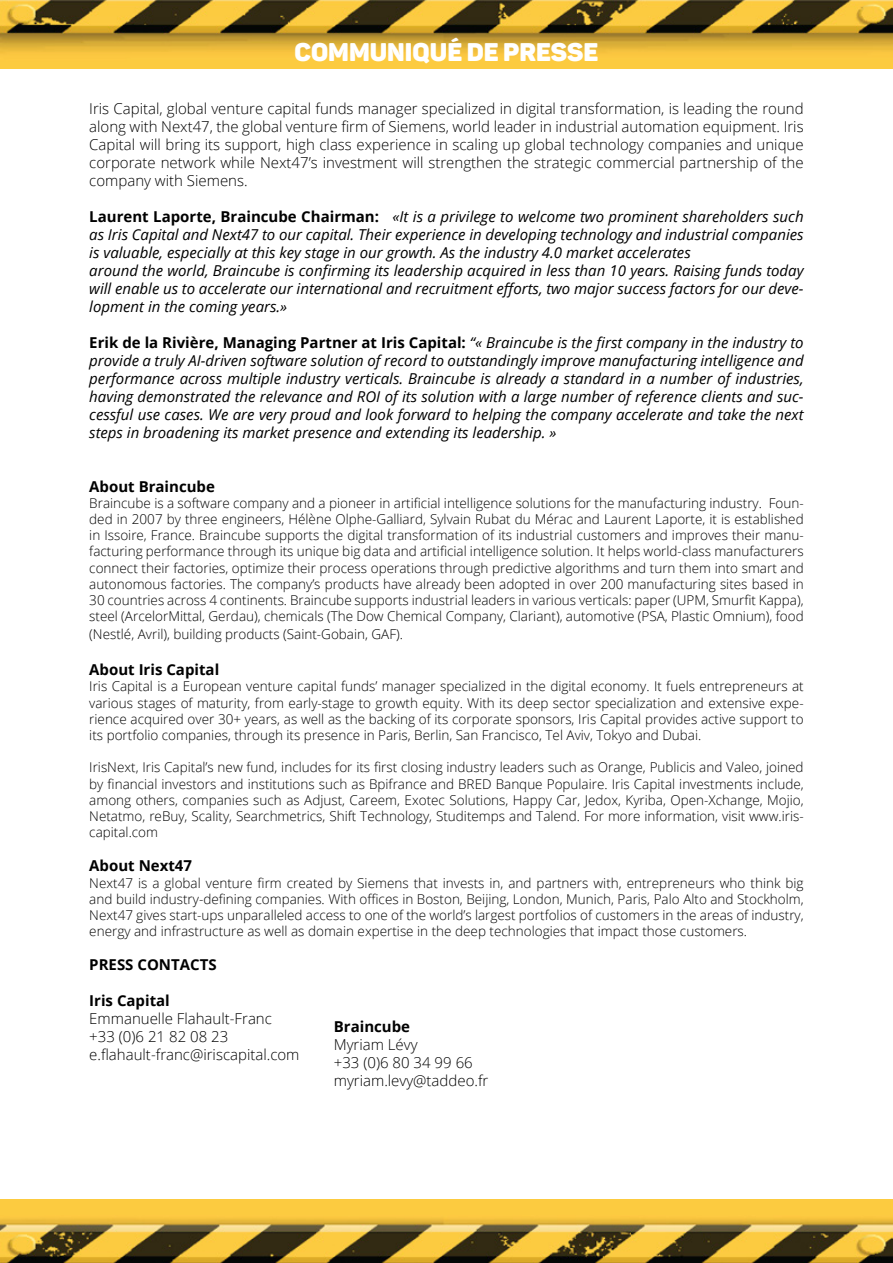
<style>
.page{position:relative;width:893px;height:1263px;background:#fff}
.page>*{position:absolute;margin:0;border:0;box-sizing:border-box;transform-origin:0 0}
.t1{font:25.2px "Panton Black Caps";color:#fff}
.t2{font:italic 15px/18px "Open Sans";color:#000}
.t3{font:300 15px/18px "Open Sans";color:#000}
.t4{font:700 15px "Open Sans";color:#000}
.t5{font:300 13.5px/16.2px "Open Sans";color:#000;text-align:justify}
.s1{font-weight:700;font-style:normal}
</style>
<div class="page">
<img style="left:0;top:1199px;width:893px;height:64px">
<img style="left:0;top:0;width:893px;height:68px">
<h1 class="t1" style="left:295px;top:36px;width:305px">COMMUNIQUÉ DE PRESSE</h1>
<p class="t3" style="left:89px;top:99px;width:716px;text-align:justify">Iris Capital, global venture capital funds manager specialized in digital transformation, is leading the round along with Next47, the global venture firm of Siemens, world leader in industrial automation equipment. Iris Capital will bring its support, high class experience in scaling up global technology companies and unique corporate network while Next47’s investment will strengthen the strategic commercial partnership of the company with Siemens.</p>
<p class="t2" style="left:89px;top:207px;width:716px"><span class="s1">Laurent Laporte, Braincube Chairman:</span> «It is a privilege to welcome two prominent shareholders such as Iris Capital and Next47 to our capital. Their experience in developing technology and industrial companies is valuable, especially at this key stage in our growth. As the industry 4.0 market accelerates<br>around the world, Braincube is confirming its leadership acquired in less than 10 years. Raising funds today will enable us to accelerate our international and recruitment efforts, two major success factors for our deve&shy;lopment in the coming years.»</p>
<p class="t2" style="left:89px;top:333px;width:716px;text-align:justify"><span class="s1">Erik de la Rivière, Managing Partner at Iris Capital:</span> “« Braincube is the first company in the industry to provide a truly AI-driven software solution of record to outstandingly improve manufacturing intelligence and performance across multiple industry verticals. Braincube is already a standard in a number of industries, having demonstrated the relevance and ROI of its solution with a large number of reference clients and suc&shy;cessful use cases. We are very proud and look forward to helping the company accelerate and take the next steps in broadening its market presence and extending its leadership. »</p>
<p class="t4" style="left:89px;top:475px;width:127px">About Braincube</p>
<p class="t5" style="left:89px;top:494px;width:716px">Braincube is a software company and a pioneer in artificial intelligence solutions for the manufacturing industry. Foun&shy;ded in 2007 by three engineers, Hélène Olphe-Galliard, Sylvain Rubat du Mérac and Laurent Laporte, it is established in Issoire, France. Braincube supports the digital transformation of its industrial customers and improves their manu&shy;facturing performance through its unique big data and artificial intelligence solution. It helps world-class manufacturers connect their factories, optimize their process operations through predictive algorithms and turn them into smart and autonomous factories. The company’s products have already been adopted in over 200 manufacturing sites based in 30 countries across 4 continents. Braincube supports industrial leaders in various verticals: paper (UPM, Smurfit Kappa), steel (ArcelorMittal, Gerdau), chemicals (The Dow Chemical Company, Clariant), automotive (PSA, Plastic Omnium), food</p>
<p class="t5" style="left:89px;top:626px;width:315px">(Nestlé, Avril), building products (Saint-Gobain, GAF).</p>
<p class="t4" style="left:89px;top:659px;width:131px">About Iris Capital</p>
<p class="t5" style="left:89px;top:678px;width:716px">Iris Capital is a European venture capital funds’ manager specialized in the digital economy. It fuels entrepreneurs at various stages of maturity, from early-stage to growth equity. With its deep sector specialization and extensive expe&shy;rience acquired over 30+ years, as well as the backing of its corporate sponsors, Iris Capital provides active support to its portfolio companies, through its presence in Paris, Berlin, San Francisco, Tel Aviv, Tokyo and Dubai.</p>
<p class="t5" style="left:89px;top:759px;width:716px">IrisNext, Iris Capital’s new fund, includes for its first closing industry leaders such as Orange, Publicis and Valeo, joined by financial investors and institutions such as Bpifrance and BRED Banque Populaire. Iris Capital investments include, among others, companies such as Adjust, Careem, Exotec Solutions, Happy Car, Jedox, Kyriba, Open-Xchange, Mojio, Netatmo, reBuy, Scality, Searchmetrics, Shift Technology, Studitemps and Talend. For more information, visit www.iris&shy;capital.com</p>
<p class="t4" style="left:89px;top:855px;width:104px">About Next47</p>
<p class="t5" style="left:89px;top:874px;width:716px">Next47 is a global venture firm created by Siemens that invests in, and partners with, entrepreneurs who think big and build industry-defining companies. With offices in Boston, Beijing, London, Munich, Paris, Palo Alto and Stockholm, Next47 gives start-ups unparalleled access to one of the world’s largest portfolios of customers in the areas of industry, energy and infrastructure as well as domain expertise in the deep technologies that impact those customers.</p>
<p class="t4" style="left:89px;top:954px;width:129px">PRESS CONTACTS</p>
<p class="t4" style="left:89px;top:990px;width:82px">Iris Capital</p>
<p class="t3" style="left:89px;top:1009px;width:212px">Emmanuelle Flahault-Franc +33 (0)6 21 82 08 23 e.flahault-franc@iriscapital.com</p>
<p class="t4" style="left:334px;top:1016px;width:78px">Braincube</p>
<p class="t3" style="left:334px;top:1035px;width:156px">Myriam Lévy<br>+33 (0)6 80 34 99 66 myriam.levy@taddeo.fr</p>
</div>
